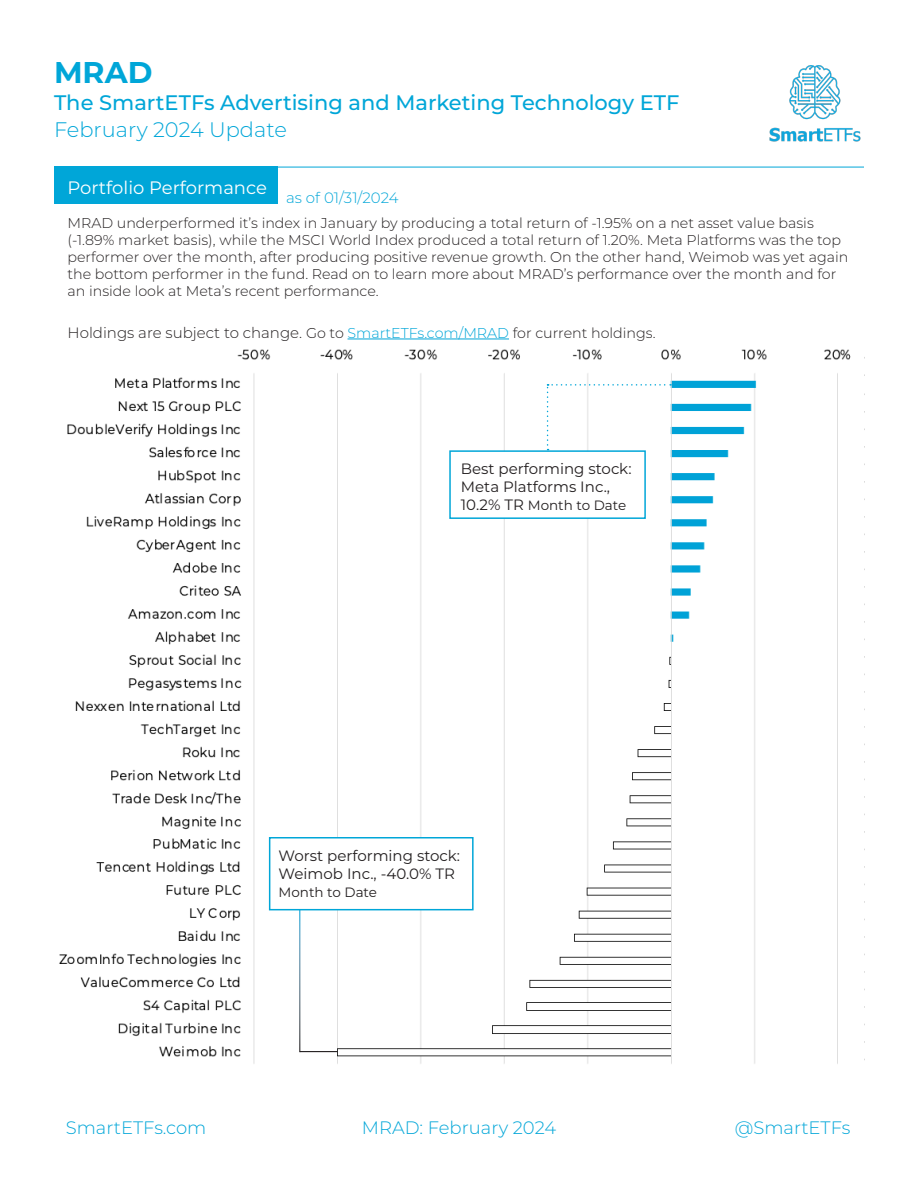
<style>
.page{position:relative;width:918px;height:1188px;background:#fff}
.page>*{position:absolute;margin:0;border:0;box-sizing:border-box;transform-origin:0 0}
.t1{font:700 30px "Montserrat";color:#00a6d8}
.t2{font:500 21px "Montserrat";color:#00a6d8}
.t3{font:300 21px "Montserrat";color:#00a6d8}
.t4{font:300 18px "Montserrat";color:#00a6d8}
.t5{font:18px "Montserrat";color:#fff}
.t6{font:15px/18px "Montserrat";color:#231f20}
.t7{font:300 15px "Montserrat";color:#231f20}
.t8{font:300 15px "Montserrat";color:#00a6d8}
.t9{font:300 14.25px/17.1px "Montserrat";color:#231f20}
.t10{font:13.5px "Montserrat";color:#231f20}
.s1{font-size:14.25px}
.s2{font-size:14.25px;color:#00a6d8}
.s3{font-size:15px}
</style>
<div class="page">
<hr style="left:54px;top:167px;width:810px;height:1px;background:#00a6d8">
<img style="left:769px;top:65px;width:92px;height:77px">
<img style="left:59px;top:349px;width:806px;height:715px">
<div style="left:54px;top:167px;width:224px;height:37px;background:#00a6d8"></div>
<div style="left:449px;top:450px;width:197px;height:69px;background:#fff;border:2px solid #00a6d8"></div>
<hr style="left:348px;top:339px;width:161px;height:1px;background:#00a6d8">
<hr style="left:299px;top:910px;width:1px;height:142px;background:#fff">
<div style="left:269px;top:837px;width:205px;height:73px;background:#fff;border:2px solid #00a6d8"></div>
<hr style="left:300px;top:1051px;width:38px;height:1px;background:#231f20">
<svg style="left:547px;top:384px;width:124px;height:66px"></svg>
<h1 class="t1" style="left:54px;top:51px;width:100px">MRAD</h1>
<h2 class="t2" style="left:54px;top:88px;width:627px">The SmartETFs Advertising and Marketing Technology ETF</h2>
<h2 class="t3" style="left:54px;top:115px;width:234px">February 2024 Update</h2>
<p class="t5" style="left:68px;top:175px;width:201px">Portfolio Performance</p>
<p class="t8" style="left:286px;top:187px;width:114px">as of 01/31/2024</p>
<p class="t9" style="left:68px;top:214px;width:782px">MRAD underperformed it’s index in January by producing a total return of -1.95% on a net asset value basis (-1.89% market basis), while the MSCI World Index produced a total return of 1.20%. Meta Platforms was the top performer over the month, after producing positive revenue growth. On the other hand, Weimob was yet again the bottom performer in the fund. Read on to learn more about MRAD’s performance over the month and for an inside look at Meta’s recent performance.</p>
<p class="t7" style="left:68px;top:322px;width:590px">Holdings are subject to change. <span class="s1">Go to</span> <span class="s2">SmartETFs.com/MRAD</span> <span class="s1">for current holdings.</span></p>
<p class="t6" style="left:461px;top:459px;width:172px">Best performing stock:</p>
<p class="t6" style="left:461px;top:477px;width:151px">Meta Platforms Inc.,</p>
<p class="t10" style="left:461px;top:495px;width:167px"><span class="s3">10.2% TR</span> Month to Date</p>
<p class="t6" style="left:279px;top:847px;width:183px">Worst performing stock:<br>Weimob Inc., -40.0% TR</p>
<p class="t10" style="left:279px;top:883px;width:100px">Month to Date</p>
<p class="t4" style="left:66px;top:1115px;width:142px">SmartETFs.com</p>
<p class="t4" style="left:362px;top:1115px;width:196px">MRAD: February 2024</p>
<p class="t4" style="left:735px;top:1115px;width:117px">@SmartETFs</p>
</div>
